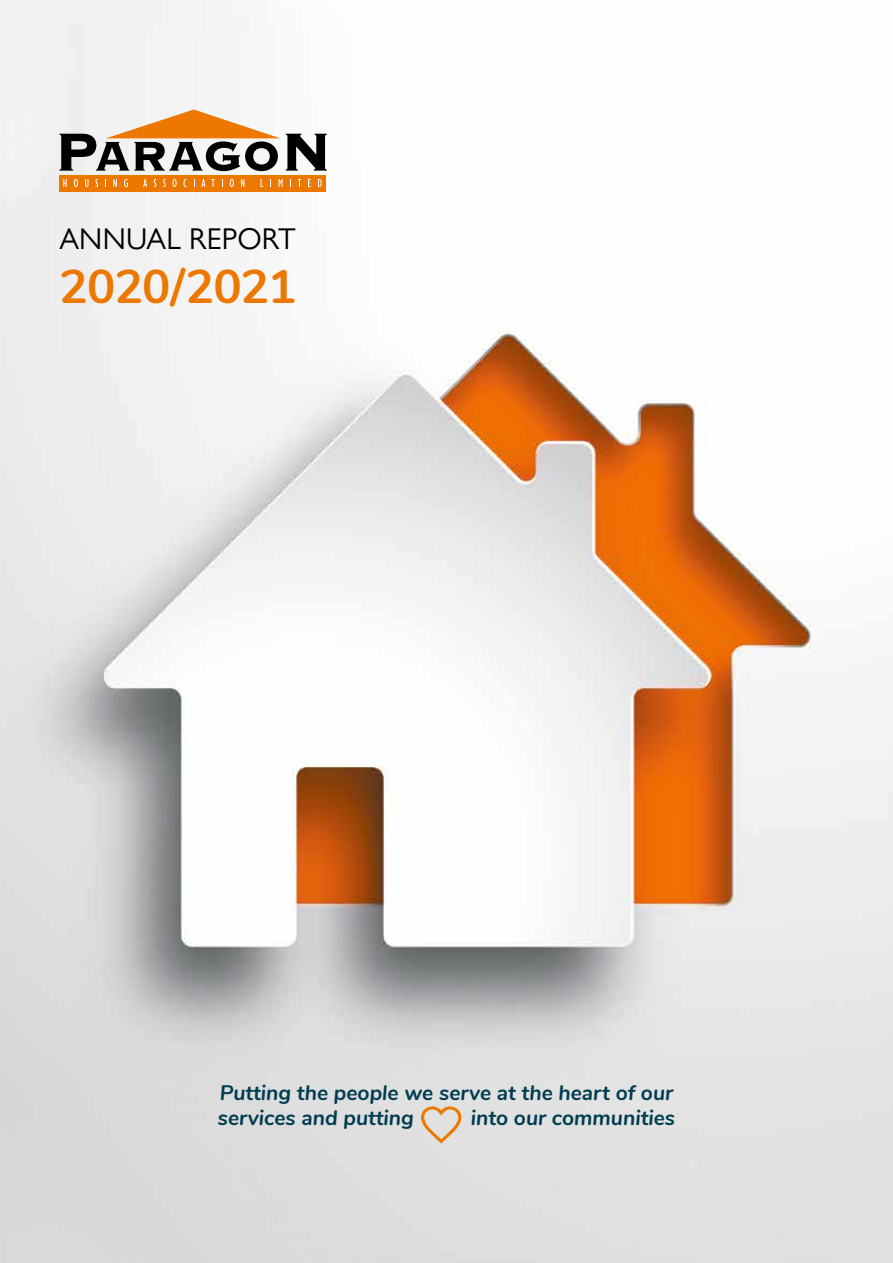
<style>
.page{position:relative;width:893px;height:1263px;background:#fff}
.page>*{position:absolute;margin:0;border:0;box-sizing:border-box;transform-origin:0 0}
.t1{font:700 47.25px "Nunito";letter-spacing:-.015em;color:#ed7801}
.t2{font:30px "Gill Sans Nova";letter-spacing:.005em;color:#000}
.t3{font:italic 700 21px/25.2px "Nunito";color:#003d51}
</style>
<div class="page">
<img style="left:0;top:0;width:893px;height:1263px">
<div style="left:60px;top:175px;width:266px;height:16px;background:#ed7801"></div>
<svg style="left:60px;top:109px;width:267px;height:62px"></svg>
<svg style="left:63px;top:179px;width:4px;height:8px"></svg>
<svg style="left:74px;top:179px;width:4px;height:8px"></svg>
<svg style="left:85px;top:179px;width:4px;height:8px"></svg>
<svg style="left:95px;top:179px;width:3px;height:8px"></svg>
<svg style="left:113px;top:179px;width:4px;height:8px"></svg>
<svg style="left:124px;top:179px;width:4px;height:8px"></svg>
<svg style="left:143px;top:179px;width:4px;height:8px"></svg>
<svg style="left:154px;top:179px;width:2px;height:8px"></svg>
<svg style="left:163px;top:179px;width:3px;height:8px"></svg>
<svg style="left:172px;top:179px;width:5px;height:8px"></svg>
<svg style="left:174px;top:180px;width:2px;height:6px"></svg>
<svg style="left:183px;top:179px;width:4px;height:8px"></svg>
<svg style="left:201px;top:179px;width:4px;height:8px"></svg>
<svg style="left:211px;top:179px;width:4px;height:8px"></svg>
<svg style="left:230px;top:179px;width:4px;height:8px"></svg>
<svg style="left:241px;top:179px;width:3px;height:8px"></svg>
<svg style="left:279px;top:179px;width:4px;height:8px"></svg>
<svg style="left:298px;top:179px;width:3px;height:8px"></svg>
<svg style="left:308px;top:179px;width:3px;height:8px"></svg>
<svg style="left:318px;top:179px;width:4px;height:8px"></svg>
<svg style="left:420px;top:1102px;width:42px;height:41px;background:#e3cbb3"></svg>
<h2 class="t2" style="left:60px;top:221px;width:238px">ANNUAL REPORT</h2>
<h1 class="t1" style="left:60px;top:252px;width:238px">2020/2021</h1>
<p class="t3" style="left:218px;top:1078px;width:457px">Putting the people we serve at the heart of our services and putting</p>
<p class="t3" style="left:471px;top:1104px;width:206px">into our communities</p>
</div>
